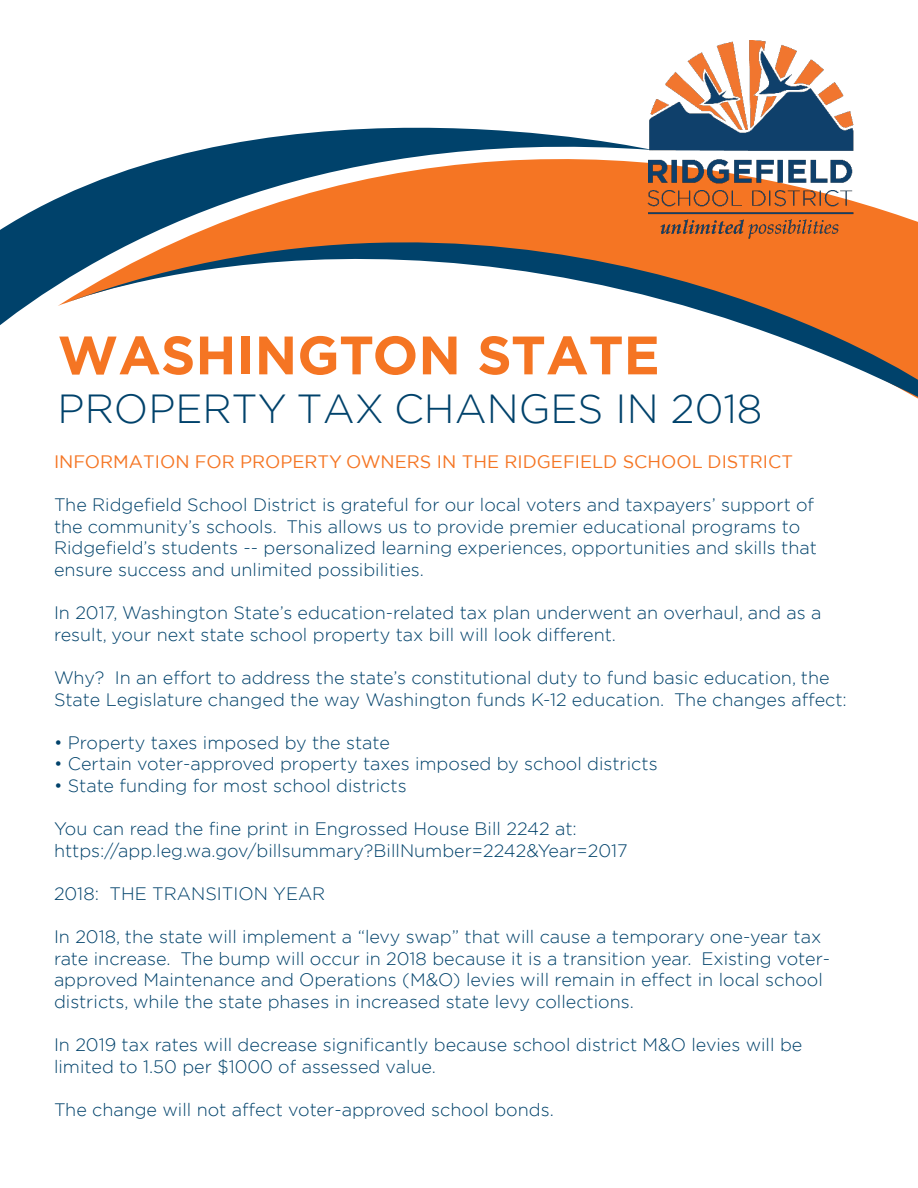
<style>
.page{position:relative;width:918px;height:1188px;background:#fff}
.page>*{position:absolute;margin:0;border:0;box-sizing:border-box;transform-origin:0 0}
.t1{font:700 54px "Gotham";color:#f57523}
.t2{font:300 40.5px "Gotham";color:#00426b}
.t3{font:300 18px/21.6px "Gotham";color:#00426b}
.t4{font:18px "Gotham";color:#f57523}
</style>
<div class="page">
<svg style="left:0;top:127px;width:471px;height:198px"></svg>
<svg style="left:63px;top:129px;width:855px;height:270px"></svg>
<img style="left:646px;top:40px;width:208px;height:200px">
<p class="t1" style="left:58px;top:319px;width:604px">WASHINGTON STATE</p>
<p class="t2" style="left:58px;top:383px;width:706px">PROPERTY TAX CHANGES IN 2018</p>
<p class="t4" style="left:54px;top:450px;width:741px">INFORMATION FOR PROPERTY OWNERS IN THE RIDGEFIELD SCHOOL DISTRICT</p>
<p class="t3" style="left:54px;top:494px;width:764px">The Ridgefield School District is grateful for our local voters and taxpayers’ support of the community’s schools. This allows us to provide premier educational programs to Ridgefield’s students -- personalized learning experiences, opportunities and skills that ensure success and unlimited possibilities.</p>
<p class="t3" style="left:54px;top:602px;width:769px">In 2017, Washington State’s education-related tax plan underwent an overhaul, and as a result, your next state school property tax bill will look different.</p>
<p class="t3" style="left:54px;top:666px;width:794px">Why? In an effort to address the state’s constitutional duty to fund basic education, the<br>State Legislature changed the way Washington funds K-12 education. The changes affect:</p>
<p class="t3" style="left:54px;top:731px;width:337px">• Property taxes imposed by the state</p>
<p class="t3" style="left:54px;top:753px;width:605px">• Certain voter-approved property taxes imposed by school districts</p>
<p class="t3" style="left:54px;top:774px;width:354px">• State funding for most school districts</p>
<p class="t3" style="left:54px;top:818px;width:524px">You can read the fine print in Engrossed House Bill 2242 at:</p>
<p class="t3" style="left:54px;top:839px;width:575px">https://app.leg.wa.gov/billsummary?BillNumber=2242&amp;Year=2017</p>
<p class="t3" style="left:54px;top:882px;width:273px">2018: THE TRANSITION YEAR</p>
<p class="t3" style="left:54px;top:926px;width:778px">In 2018, the state will implement a “levy swap” that will cause a temporary one-year tax rate increase. The bump will occur in 2018 because it is a transition year. Existing voter&shy;approved Maintenance and Operations (M&amp;O) levies will remain in effect in local school districts, while the state phases in increased state levy collections.</p>
<p class="t3" style="left:54px;top:1034px;width:750px">In 2019 tax rates will decrease significantly because school district M&amp;O levies will be limited to 1.50 per $1000 of assessed value.</p>
<p class="t3" style="left:54px;top:1098px;width:501px">The change will not affect voter-approved school bonds.</p>
</div>
